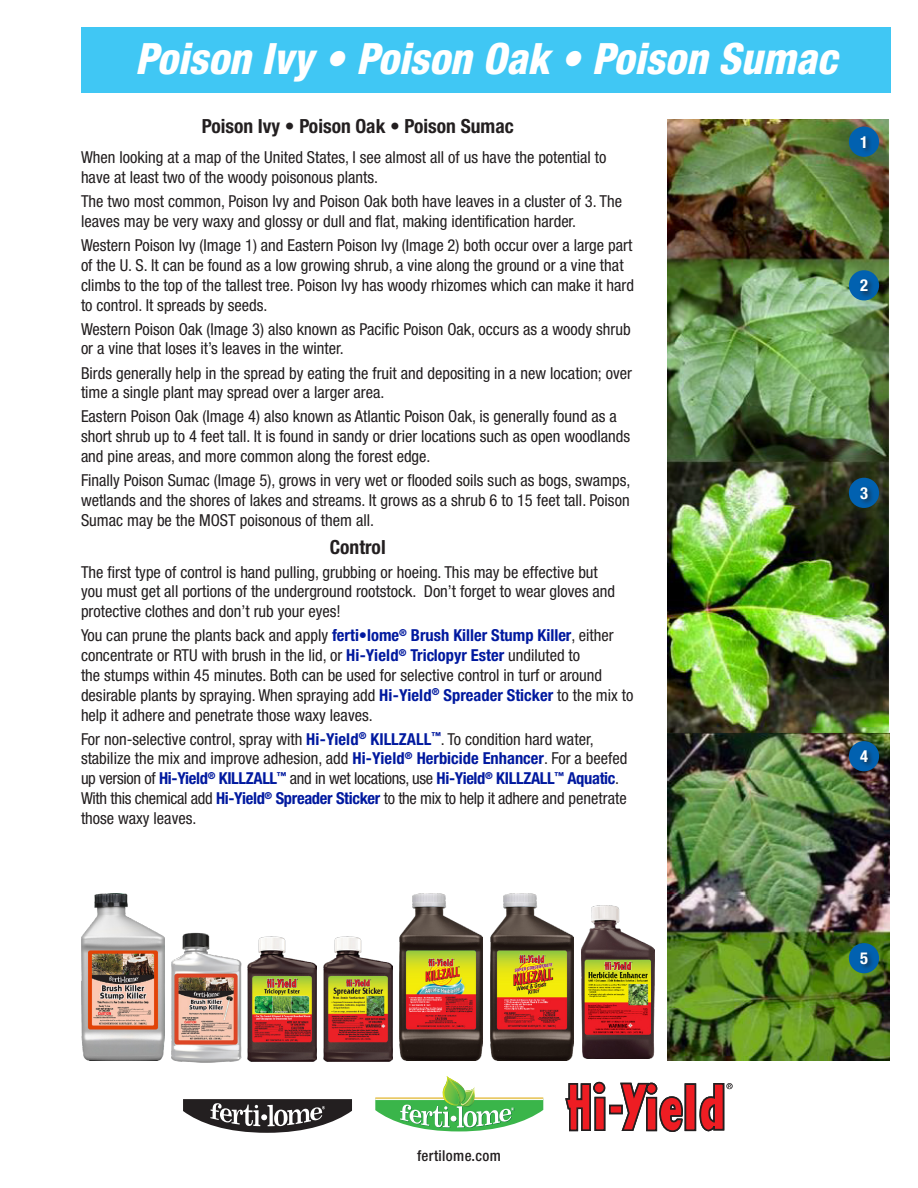
<style>
.page{position:relative;width:918px;height:1188px;background:#fff}
.page>*{position:absolute;margin:0;border:0;box-sizing:border-box;transform-origin:0 0}
.t1{font:italic 800 condensed 43.2px "Helvetica Neue LT Std";color:#fff}
.t2{font:700 condensed 19.5px "Helvetica Neue LT Std";color:#231f20}
.t3{font:condensed 16.5px/19.8px "Helvetica Neue LT Std";color:#231f20}
.t4{font:700 condensed 16.5px "Helvetica Neue LT Std";color:#fff}
.t5{font:500 condensed 15px "Helvetica Neue LT Std";letter-spacing:.025em;color:#231f20}
.s1{font-weight:700;color:#00199f}
</style>
<div class="page">
<svg style="left:183px;top:1099px;width:169px;height:34px"></svg>
<svg style="left:565px;top:1081px;width:168px;height:51px"></svg>
<svg style="left:375px;top:1077px;width:168px;height:54px"></svg>
<div style="left:81px;top:27px;width:810px;height:66px;background:#40c7f4"></div>
<img style="left:667px;top:119px;width:222px;height:941px">
<div style="left:849px;top:127px;width:30px;height:30px;background:#0161b0;border-radius:50%"></div>
<div style="left:859px;top:134px;width:13px;height:20px;background:#231f20;opacity:.75"></div>
<div style="left:849px;top:270px;width:30px;height:30px;background:#0161b0;border-radius:50%"></div>
<div style="left:858px;top:278px;width:17px;height:20px;background:#231f20;opacity:.75"></div>
<div style="left:849px;top:478px;width:30px;height:30px;background:#0161b0;border-radius:50%"></div>
<div style="left:858px;top:485px;width:17px;height:21px;background:#231f20;opacity:.75"></div>
<div style="left:849px;top:741px;width:30px;height:30px;background:#0161b0;border-radius:50%"></div>
<div style="left:858px;top:748px;width:17px;height:21px;background:#231f20;opacity:.75"></div>
<div style="left:849px;top:943px;width:30px;height:30px;background:#0161b0;border-radius:50%"></div>
<div style="left:858px;top:950px;width:17px;height:21px;background:#231f20;opacity:.75"></div>
<img style="left:581px;top:906px;width:74px;height:152px">
<img style="left:81px;top:894px;width:83px;height:166px">
<img style="left:399px;top:894px;width:84px;height:166px">
<img style="left:490px;top:894px;width:84px;height:166px">
<img style="left:171px;top:932px;width:71px;height:131px">
<img style="left:247px;top:936px;width:69px;height:126px">
<img style="left:323px;top:936px;width:69px;height:126px">
<p class="t1" style="left:135px;top:32px;width:703px">Poison Ivy • Poison Oak • Poison Sumac</p>
<p class="t2" style="left:202px;top:114px;width:314px">Poison Ivy • Poison Oak • Poison Sumac</p>
<p class="t3" style="left:81px;top:147px;width:527px">When looking at a map of the United States, I see almost all of us have the potential to have at least two of the woody poisonous plants.</p>
<p class="t3" style="left:81px;top:191px;width:543px">The two most common, Poison Ivy and Poison Oak both have leaves in a cluster of 3. The leaves may be very waxy and glossy or dull and flat, making identification harder.</p>
<p class="t3" style="left:81px;top:235px;width:555px">Western Poison Ivy (Image 1) and Eastern Poison Ivy (Image 2) both occur over a large part of the U. S. It can be found as a low growing shrub, a vine along the ground or a vine that climbs to the top of the tallest tree. Poison Ivy has woody rhizomes which can make it hard to control. It spreads by seeds.</p>
<p class="t3" style="left:81px;top:319px;width:551px">Western Poison Oak (Image 3) also known as Pacific Poison Oak, occurs as a woody shrub or a vine that loses it’s leaves in the winter.</p>
<p class="t3" style="left:81px;top:363px;width:553px">Birds generally help in the spread by eating the fruit and depositing in a new location; over time a single plant may spread over a larger area.</p>
<p class="t3" style="left:81px;top:407px;width:551px">Eastern Poison Oak (Image 4) also known as Atlantic Poison Oak, is generally found as a short shrub up to 4 feet tall. It is found in sandy or drier locations such as open woodlands and pine areas, and more common along the forest edge.</p>
<p class="t3" style="left:81px;top:470px;width:551px;text-align:justify">Finally Poison Sumac (Image 5), grows in very wet or flooded soils such as bogs, swamps, wetlands and the shores of lakes and streams. It grows as a shrub 6 to 15 feet tall. Poison Sumac may be the MOST poisonous of them all.</p>
<p class="t2" style="left:330px;top:535px;width:57px">Control</p>
<p class="t3" style="left:81px;top:562px;width:536px">The first type of control is hand pulling, grubbing or hoeing. This may be effective but you must get all portions of the underground rootstock. Don’t forget to wear gloves and protective clothes and don’t rub your eyes!</p>
<p class="t3" style="left:81px;top:626px;width:554px">You can prune the plants back and apply <span class="s1">ferti•lome</span><sup>®</sup> <span class="s1">Brush Killer Stump Killer</span>, either concentrate or RTU with brush in the lid, or <span class="s1">Hi-Yield</span><sup>®</sup> <span class="s1">Triclopyr Ester</span> undiluted to<br>the stumps within 45 minutes. Both can be used for selective control in turf or around desirable plants by spraying. When spraying add <span class="s1">Hi-Yield</span><sup>®</sup> <span class="s1">Spreader Sticker</span> to the mix to help it adhere and penetrate those waxy leaves.</p>
<p class="t3" style="left:81px;top:729px;width:548px">For non-selective control, spray with <span class="s1">Hi-Yield</span><sup>®</sup> <span class="s1">KILLZALL</span><sup>™</sup>. To condition hard water, stabilize the mix and improve adhesion, add <span class="s1">Hi-Yield</span><sup>®</sup> <span class="s1">Herbicide Enhancer</span>. For a beefed up version of <span class="s1">Hi-Yield</span><sup>®</sup> <span class="s1">KILLZALL</span><sup>™</sup> and in wet locations, use <span class="s1">Hi-Yield</span><sup>®</sup> <span class="s1">KILLZALL</span><sup>™</sup> <span class="s1">Aquatic</span>.<br>With this chemical add <span class="s1">Hi-Yield</span><sup>®</sup> <span class="s1">Spreader Sticker</span> to the mix to help it adhere and penetrate those waxy leaves.</p>
<p class="t4" style="left:860px;top:132px;width:9px">1</p>
<p class="t4" style="left:860px;top:275px;width:9px">2</p>
<p class="t4" style="left:860px;top:483px;width:9px">3</p>
<p class="t4" style="left:860px;top:746px;width:9px">4</p>
<p class="t4" style="left:860px;top:948px;width:9px">5</p>
<p class="t5" style="left:417px;top:1147px;width:85px">fertilome.com</p>
</div>
